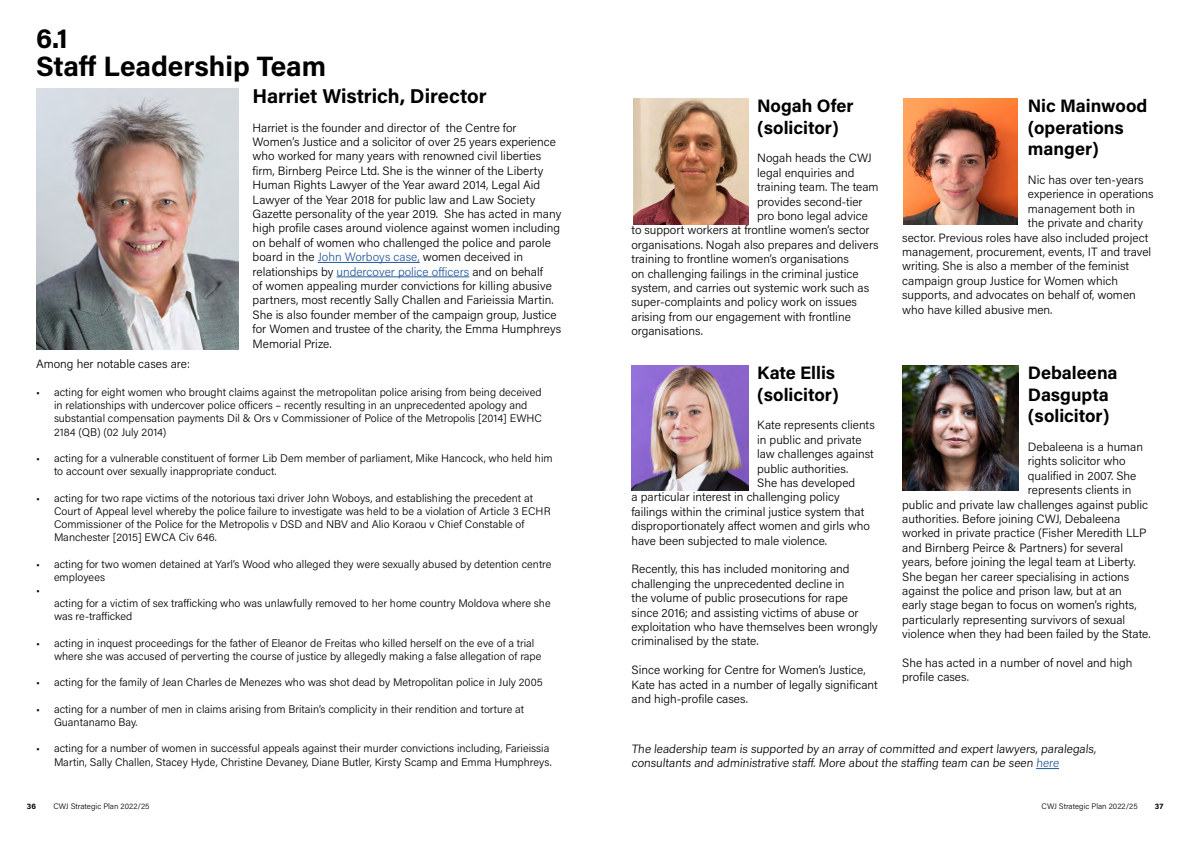
<style>
.page{position:relative;width:1191px;height:842px;background:#fff}
.page>*{position:absolute;margin:0;border:0;box-sizing:border-box;transform-origin:0 0}
.t1{font:700 28px/28px "Acumin Pro";color:#000}
.t2{font:700 20px "Acumin Pro";color:#000}
.t3{font:700 18px/21.6px "Acumin Pro";color:#000}
.t4{font:300 12px/14.4px "Acumin Pro";color:#000}
.t5{font:300 11px/13.2px "Acumin Pro";color:#000}
.t6{font:300 8px "Acumin Pro";color:#000}
.t7{font:700 8px "Acumin Pro";color:#000}
.s1{color:#275b9b}
</style>
<div class="page">
<img style="left:36px;top:88px;width:202px;height:262px">
<hr style="left:318px;top:262px;width:102px;height:1px;background:#275b9b">
<hr style="left:336px;top:277px;width:133px;height:1px;background:#275b9b">
<img style="left:633px;top:99px;width:115px;height:125px">
<img style="left:904px;top:99px;width:113px;height:125px">
<img style="left:631px;top:365px;width:117px;height:126px">
<img style="left:902px;top:365px;width:117px;height:126px">
<svg style="left:1036px;top:768px;width:23px;height:1px"></svg>
<h1 class="t1" style="left:36px;top:23px;width:292px">6.1<br>Staff Leadership Team</h1>
<h2 class="t2" style="left:253px;top:82px;width:235px">Harriet Wistrich, Director</h2>
<p class="t4" style="left:253px;top:120px;width:310px">Harriet is the founder and director of the Centre for Women’s Justice and a solicitor of over 25 years experience who worked for many years with renowned civil liberties firm, Birnberg Peirce Ltd. She is the winner of the Liberty Human Rights Lawyer of the Year award 2014, Legal Aid Lawyer of the Year 2018 for public law and Law Society Gazette personality of the year 2019. She has acted in many high profile cases around violence against women including on behalf of women who challenged the police and parole board in the <span class="s1">John Worboys case,</span> women deceived in relationships by <span class="s1">undercover police officers</span> and on behalf<br>of women appealing murder convictions for killing abusive partners, most recently Sally Challen and Farieissia Martin.<br>She is also founder member of the campaign group, Justice for Women and trustee of the charity, the Emma Humphreys Memorial Prize.</p>
<p class="t4" style="left:36px;top:357px;width:156px">Among her notable cases are:</p>
<p class="t5" style="left:54px;top:385px;width:489px;text-indent:-18px">• acting for eight women who brought claims against the metropolitan police arising from being deceived in relationships with undercover police officers – recently resulting in an unprecedented apology and substantial compensation payments Dil &amp; Ors v Commissioner of Police of the Metropolis [2014] EWHC 2184 (QB) (02 July 2014)</p>
<p class="t5" style="left:54px;top:451px;width:500px;text-indent:-18px">• acting for a vulnerable constituent of former Lib Dem member of parliament, Mike Hancock, who held him to account over sexually inappropriate conduct.</p>
<p class="t5" style="left:54px;top:491px;width:498px;text-indent:-18px">• acting for two rape victims of the notorious taxi driver John Woboys, and establishing the precedent at Court of Appeal level whereby the police failure to investigate was held to be a violation of Article 3 ECHR Commissioner of the Police for the Metropolis v DSD and NBV and Alio Koraou v Chief Constable of Manchester [2015] EWCA Civ 646.</p>
<p class="t5" style="left:36px;top:557px;width:517px">• acting for two women detained at Yarl’s Wood who alleged they were sexually abused by detention centre</p>
<p class="t5" style="left:54px;top:570px;width:53px">employees</p>
<p class="t5" style="left:36px;top:583px;width:5px">•</p>
<p class="t5" style="left:54px;top:596px;width:498px">acting for a victim of sex trafficking who was unlawfully removed to her home country Moldova where she</p>
<p class="t5" style="left:54px;top:610px;width:80px">was re-trafficked</p>
<p class="t5" style="left:54px;top:636px;width:489px;text-indent:-18px">• acting in inquest proceedings for the father of Eleanor de Freitas who killed herself on the eve of a trial where she was accused of perverting the course of justice by allegedly making a false allegation of rape</p>
<p class="t5" style="left:36px;top:676px;width:508px">• acting for the family of Jean Charles de Menezes who was shot dead by Metropolitan police in July 2005</p>
<p class="t5" style="left:54px;top:702px;width:472px;text-indent:-18px">• acting for a number of men in claims arising from Britain’s complicity in their rendition and torture at<br>Guantanamo Bay.</p>
<p class="t5" style="left:36px;top:742px;width:517px;text-align:right">• acting for a number of women in successful appeals against their murder convictions including, Farieissia<br>Martin, Sally Challen, Stacey Hyde, Christine Devaney, Diane Butler, Kirsty Scamp and Emma Humphreys.</p>
<h3 class="t3" style="left:757px;top:94px;width:98px">Nogah Ofer (solicitor)</h3>
<p class="t4" style="left:757px;top:151px;width:116px">Nogah heads the CWJ</p>
<p class="t4" style="left:757px;top:165px;width:99px">legal enquiries and</p>
<p class="t4" style="left:757px;top:179px;width:123px">training team. The team</p>
<p class="t4" style="left:757px;top:194px;width:107px">provides second-tier</p>
<p class="t4" style="left:757px;top:208px;width:112px">pro bono legal advice</p>
<p class="t4" style="left:631px;top:223px;width:239px">to support workers at frontline women’s sector</p>
<p class="t4" style="left:631px;top:237px;width:249px">organisations. Nogah also prepares and delivers</p>
<p class="t4" style="left:631px;top:251px;width:219px">training to frontline women’s organisations</p>
<p class="t4" style="left:631px;top:266px;width:229px">on challenging failings in the criminal justice</p>
<p class="t4" style="left:631px;top:280px;width:239px">system, and carries out systemic work such as</p>
<p class="t4" style="left:631px;top:295px;width:227px">super-complaints and policy work on issues</p>
<p class="t4" style="left:631px;top:309px;width:221px">arising from our engagement with frontline</p>
<p class="t4" style="left:631px;top:323px;width:73px">organisations.</p>
<h3 class="t3" style="left:757px;top:361px;width:83px">Kate Ellis (solicitor)</h3>
<p class="t4" style="left:757px;top:418px;width:119px">Kate represents clients</p>
<p class="t4" style="left:757px;top:432px;width:106px">in public and private</p>
<p class="t4" style="left:757px;top:446px;width:118px">law challenges against</p>
<p class="t4" style="left:757px;top:461px;width:93px">public authorities.</p>
<p class="t4" style="left:757px;top:475px;width:100px">She has developed</p>
<p class="t4" style="left:631px;top:490px;width:210px">a particular interest in challenging policy</p>
<p class="t4" style="left:631px;top:504px;width:234px">failings within the criminal justice system that</p>
<p class="t4" style="left:631px;top:518px;width:240px">disproportionately affect women and girls who</p>
<p class="t4" style="left:631px;top:533px;width:197px">have been subjected to male violence.</p>
<p class="t4" style="left:631px;top:562px;width:248px">Recently, this has included monitoring and challenging the unprecedented decline in<br>the volume of public prosecutions for rape since 2016; and assisting victims of abuse or exploitation who have themselves been wrongly criminalised by the state.</p>
<p class="t4" style="left:631px;top:662px;width:248px">Since working for Centre for Women’s Justice,<br>Kate has acted in a number of legally significant and high-profile cases.</p>
<h3 class="t3" style="left:1028px;top:94px;width:121px">Nic Mainwood (operations manger)</h3>
<p class="t4" style="left:1028px;top:172px;width:117px">Nic has over ten-years</p>
<p class="t4" style="left:1028px;top:187px;width:127px">experience in operations</p>
<p class="t4" style="left:1028px;top:201px;width:109px">management both in</p>
<p class="t4" style="left:1028px;top:215px;width:117px">the private and charity</p>
<p class="t4" style="left:902px;top:230px;width:248px">sector. Previous roles have also included project</p>
<p class="t4" style="left:902px;top:244px;width:250px">management, procurement, events, IT and travel</p>
<p class="t4" style="left:902px;top:259px;width:228px">writing. She is also a member of the feminist</p>
<p class="t4" style="left:902px;top:273px;width:217px">campaign group Justice for Women which</p>
<p class="t4" style="left:902px;top:287px;width:235px">supports, and advocates on behalf of, women</p>
<p class="t4" style="left:902px;top:302px;width:152px">who have killed abusive men.</p>
<h3 class="t3" style="left:1028px;top:361px;width:91px">Debaleena<br>Dasgupta (solicitor)</h3>
<p class="t4" style="left:1028px;top:439px;width:117px">Debaleena is a human</p>
<p class="t4" style="left:1028px;top:454px;width:99px">rights solicitor who</p>
<p class="t4" style="left:1028px;top:468px;width:110px">qualified in 2007. She</p>
<p class="t4" style="left:1028px;top:482px;width:105px">represents clients in</p>
<p class="t4" style="left:902px;top:497px;width:247px">public and private law challenges against public</p>
<p class="t4" style="left:902px;top:511px;width:220px">authorities. Before joining CWJ, Debaleena</p>
<p class="t4" style="left:902px;top:526px;width:246px">worked in private practice (Fisher Meredith LLP</p>
<p class="t4" style="left:902px;top:540px;width:222px">and Birnberg Peirce &amp; Partners) for several</p>
<p class="t4" style="left:902px;top:554px;width:235px">years, before joining the legal team at Liberty.</p>
<p class="t4" style="left:902px;top:569px;width:229px">She began her career specialising in actions</p>
<p class="t4" style="left:902px;top:583px;width:221px">against the police and prison law, but at an</p>
<p class="t4" style="left:902px;top:598px;width:236px">early stage began to focus on women’s rights,</p>
<p class="t4" style="left:902px;top:612px;width:224px">particularly representing survivors of sexual</p>
<p class="t4" style="left:902px;top:626px;width:250px">violence when they had been failed by the State.</p>
<p class="t4" style="left:902px;top:655px;width:232px">She has acted in a number of novel and high profile cases.</p>
<p class="t4" style="left:631px;top:741px;width:468px">The leadership team is supported by an array of committed and expert lawyers, paralegals, consultants and administrative staff. More about the staffing team can be seen <span class="s1">here</span></p>
<p class="t7" style="left:27px;top:800px;width:11px">36</p>
<p class="t6" style="left:53px;top:801px;width:98px">CWJ Strategic Plan 2022/25</p>
<p class="t6" style="left:1041px;top:801px;width:98px">CWJ Strategic Plan 2022/25</p>
<p class="t7" style="left:1155px;top:800px;width:10px">37</p>
</div>
